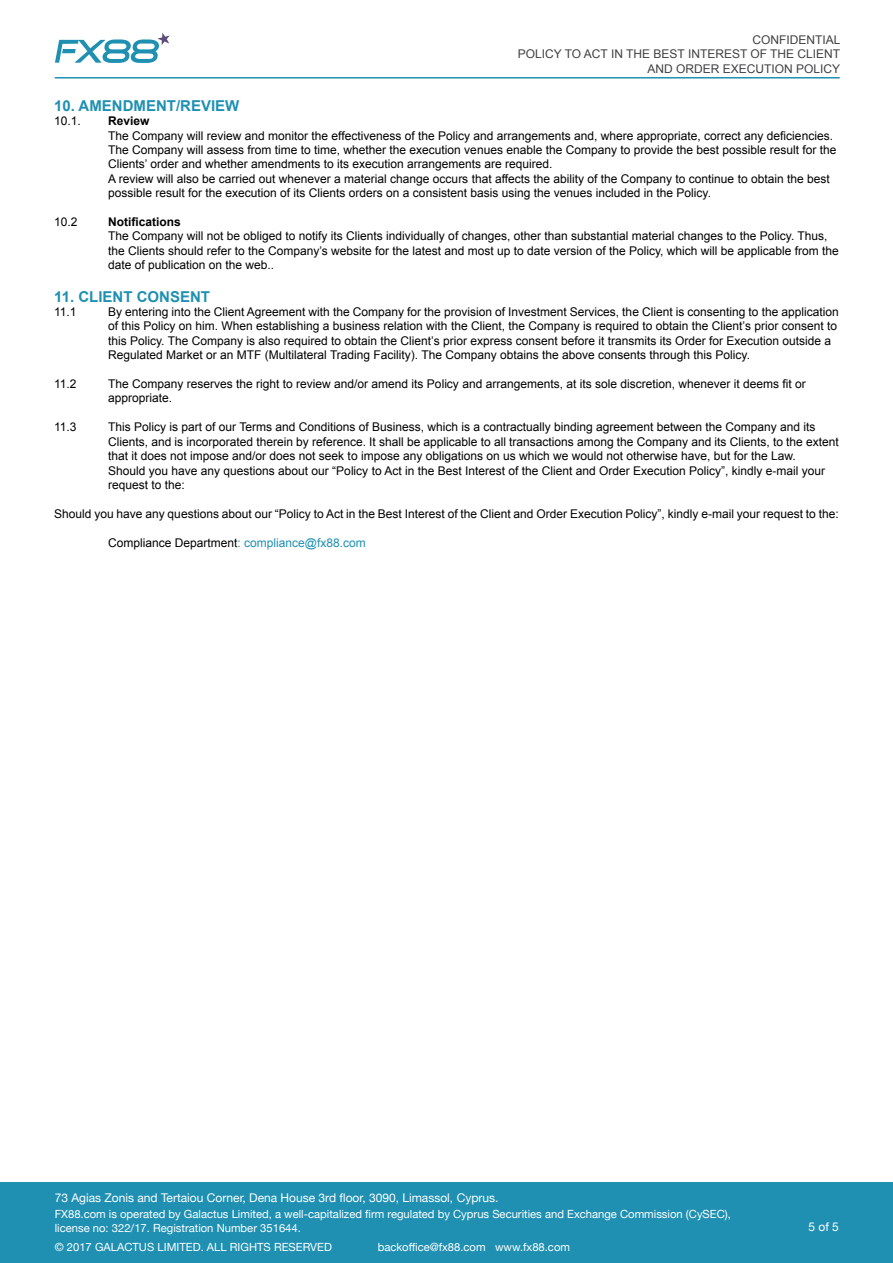
<style>
.page{position:relative;width:893px;height:1263px;background:#fff}
.page>*{position:absolute;margin:0;border:0;box-sizing:border-box;transform-origin:0 0}
.t1{font:700 15px "Arial";color:#1f90b2}
.t2{font:12px/14.4px "Arial";color:#000}
.t3{font:12px/14.4px "Arial";color:#414042;text-align:right}
.t4{font:12px "Helvetica Neue";color:#fff}
.t5{font:700 12px "Arial";color:#000}
.t6{font:11.25px/13.5px "Helvetica Neue";color:#fff}
.s1{color:#1f90b2}
</style>
<div class="page">
<hr style="left:55px;top:77px;width:785px;height:2px;background:#1f90b2">
<div style="left:0;top:1182px;width:893px;height:81px;background:#1f90b2"></div>
<svg style="left:55px;top:33px;width:115px;height:30px"></svg>
<p class="t3" style="left:518px;top:33px;width:324px">CONFIDENTIAL<br>POLICY TO ACT IN THE BEST INTEREST OF THE CLIENT<br>AND ORDER EXECUTION POLICY</p>
<p class="t1" style="left:54px;top:96px;width:187px">10. AMENDMENT/REVIEW</p>
<p class="t2" style="left:54px;top:114px;width:28px">10.1.</p>
<p class="t5" style="left:108px;top:113px;width:43px">Review</p>
<p class="t2" style="left:108px;top:128px;width:730px">The Company will review and monitor the effectiveness of the Policy and arrangements and, where appropriate, correct any deficiencies.<br>The Company will assess from time to time, whether the execution venues enable the Company to provide the best possible result for the Clients’ order and whether amendments to its execution arrangements are required.<br>A review will also be carried out whenever a material change occurs that affects the ability of the Company to continue to obtain the best possible result for the execution of its Clients orders on a consistent basis using the venues included in the Policy.</p>
<p class="t2" style="left:54px;top:215px;width:25px">10.2</p>
<p class="t5" style="left:108px;top:214px;width:74px">Notifications</p>
<p class="t2" style="left:108px;top:229px;width:732px">The Company will not be obliged to notify its Clients individually of changes, other than substantial material changes to the Policy. Thus, the Clients should refer to the Company’s website for the latest and most up to date version of the Policy, which will be applicable from the date of publication on the web..</p>
<p class="t1" style="left:54px;top:286px;width:157px">11. CLIENT CONSENT</p>
<p class="t2" style="left:54px;top:305px;width:24px">11.1</p>
<p class="t2" style="left:108px;top:305px;width:732px">By entering into the Client Agreement with the Company for the provision of Investment Services, the Client is consenting to the application of this Policy on him. When establishing a business relation with the Client, the Company is required to obtain the Client’s prior consent to this Policy. The Company is also required to obtain the Client’s prior express consent before it transmits its Order for Execution outside a Regulated Market or an MTF (Multilateral Trading Facility). The Company obtains the above consents through this Policy.</p>
<p class="t2" style="left:54px;top:377px;width:24px">11.2</p>
<p class="t2" style="left:108px;top:377px;width:699px">The Company reserves the right to review and/or amend its Policy and arrangements, at its sole discretion, whenever it deems fit or appropriate.</p>
<p class="t2" style="left:54px;top:420px;width:24px">11.3</p>
<p class="t2" style="left:108px;top:420px;width:732px">This Policy is part of our Terms and Conditions of Business, which is a contractually binding agreement between the Company and its Clients, and is incorporated therein by reference. It shall be applicable to all transactions among the Company and its Clients, to the extent that it does not impose and/or does not seek to impose any obligations on us which we would not otherwise have, but for the Law.<br>Should you have any questions about our “Policy to Act in the Best Interest of the Client and Order Execution Policy”, kindly e-mail your request to the:</p>
<p class="t2" style="left:54px;top:506px;width:786px">Should you have any questions about our “Policy to Act in the Best Interest of the Client and Order Execution Policy”, kindly e-mail your request to the:</p>
<p class="t2" style="left:108px;top:535px;width:259px">Compliance Department<span class="s1">: compliance@fx88.com</span></p>
<p class="t4" style="left:55px;top:1188px;width:445px">73 Agias Zonis and Tertaiou Corner, Dena House 3rd floor, 3090, Limassol, Cyprus.</p>
<p class="t6" style="left:55px;top:1208px;width:678px">FX88.com is operated by Galactus Limited, a well-capitalized firm regulated by Cyprus Securities and Exchange Commission (CySEC), license no: 322/17. Registration Number 351644.</p>
<p class="t6" style="left:55px;top:1241px;width:279px">© 2017 GALACTUS LIMITED. ALL RIGHTS RESERVED</p>
<p class="t6" style="left:378px;top:1241px;width:194px">backoffice@fx88.com www.fx88.com</p>
<p class="t4" style="left:808px;top:1218px;width:32px">5 of 5</p>
</div>
